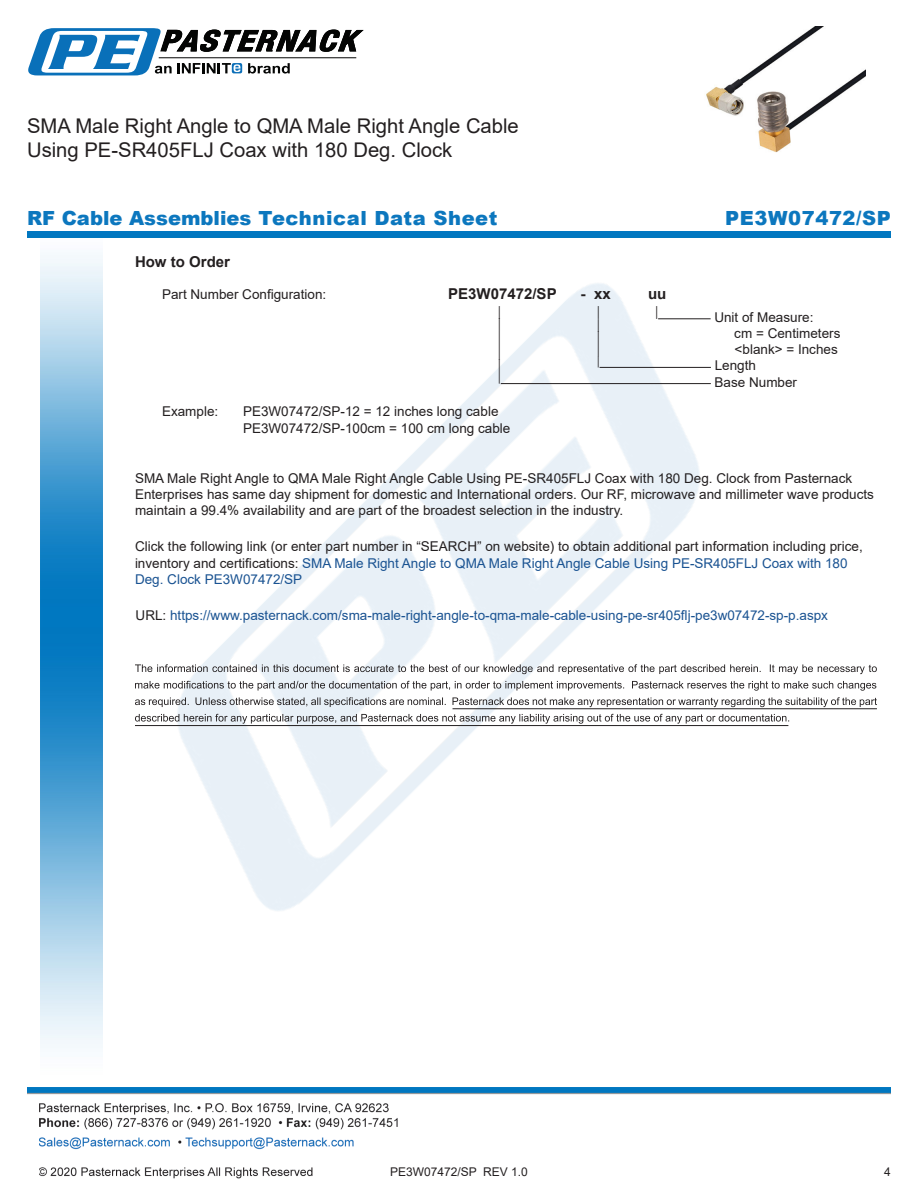
<style>
.page{position:relative;width:918px;height:1188px;background:#fff}
.page>*{position:absolute;margin:0;border:0;box-sizing:border-box;transform-origin:0 0}
.Specs_Para{font:30px "Arial";color:#231f20;scale:.33 1}
.Specs_Para-2{font:26.85px "Arial";color:#231f20;scale:.37 1}
.Specs_Para-3{font:25.8px "Arial";color:#231f20;scale:.39 1}
.Web_Description_Para{font:20.25px/24.3px "Arial";color:#231f20}
.t1{font:900 19.5px "Arial";letter-spacing:.01em;color:#0c77be}
.t2{font:900 19.5px "Arial";letter-spacing:.03em;color:#0c77be}
.Specs_Para-4{font:700 15px "Arial";color:#231f20}
.Head1_for_Compliance{font:700 15px "Arial";color:#231f20}
.Specs_Para-5{font:700 15px "Arial";color:#231f20;scale:1.04 1}
.Web_Description_Para-2{font:13.5px/16.2px "Arial";color:#231f20}
.Specs_Para-6{font:13.5px "Arial";color:#231f20}
.Web_Description_Para-3{font:13.5px "Arial";color:#1a5392}
.Specs_Para-7{font:13.5px "Arial";color:#231f20;scale:.75 1}
.t3{font:12px "Arial";color:#231f20}
.Specs_Para-8{font:11.25px "Arial";color:#231f20;scale:.86 1}
.s1{color:#1a5392}
.s2{color:#231f20}
</style>
<div class="page">
<img style="left:39px;top:1103px;width:359px;height:76px">
<img style="left:102px;top:255px;width:719px;height:715px">
<img style="left:27px;top:1088px;width:864px;height:7px">
<img style="left:40px;top:237px;width:62px;height:811px">
<div style="left:27px;top:231px;width:864px;height:6px;background:#0177c0"></div>
<svg style="left:28px;top:28px;width:336px;height:47px"></svg>
<hr style="left:658px;top:318px;width:53px;height:1px;background:#231f20">
<hr style="left:600px;top:367px;width:111px;height:1px;background:#231f20">
<hr style="left:501px;top:383px;width:210px;height:1px;background:#231f20">
<svg style="left:135px;top:664px;width:742px;height:10px"></svg>
<svg style="left:135px;top:681px;width:741px;height:10px"></svg>
<svg style="left:135px;top:697px;width:742px;height:10px"></svg>
<svg style="left:135px;top:714px;width:654px;height:10px"></svg>
<hr style="left:453px;top:708px;width:424px;height:1px;background:#231f20">
<hr style="left:135px;top:725px;width:653px;height:1px;background:#231f20">
<img style="left:706px;top:27px;width:160px;height:126px">
<h1 class="Web_Description_Para" style="left:27px;top:114px;width:493px">SMA Male Right Angle to QMA Male Right Angle Cable<br>Using PE-SR405FLJ Coax with 180 Deg. Clock</h1>
<p class="t1" style="left:27px;top:204px;width:472px">RF Cable Assemblies Technical Data Sheet</p>
<p class="t2" style="left:725px;top:204px;width:167px">PE3W07472/SP</p>
<p class="Head1_for_Compliance" style="left:135px;top:252px;width:97px">How to Order</p>
<p class="Specs_Para-6" style="left:162px;top:285px;width:166px">Part Number Configuration:</p>
<p class="Specs_Para-4" style="left:448px;top:283px;width:110px">PE3W07472/SP</p>
<p class="Specs_Para-5" style="left:580px;top:283px;width:31px">- xx</p>
<p class="Specs_Para-4" style="left:648px;top:283px;width:20px">uu</p>
<p class="Specs_Para-7" style="left:498px;top:302px;width:5px">|</p>
<p class="Specs_Para-7" style="left:597px;top:302px;width:5px">|</p>
<p class="Specs_Para-7" style="left:656px;top:302px;width:5px">|</p>
<p class="Specs_Para-6" style="left:714px;top:308px;width:101px">Unit of Measure:</p>
<p class="Specs_Para-7" style="left:498px;top:314px;width:5px">|</p>
<p class="Specs_Para-7" style="left:597px;top:315px;width:5px">|</p>
<p class="Specs_Para-6" style="left:734px;top:324px;width:108px">cm = Centimeters</p>
<p class="Specs_Para" style="left:498px;top:322px;width:9px">|</p>
<p class="Specs_Para-2" style="left:597px;top:323px;width:9px">|</p>
<p class="Specs_Para-6" style="left:735px;top:340px;width:105px">&lt;blank&gt; = Inches</p>
<p class="Specs_Para-8" style="left:597px;top:353px;width:4px">|</p>
<p class="Specs_Para-6" style="left:715px;top:356px;width:43px">Length</p>
<p class="Specs_Para-3" style="left:498px;top:351px;width:8px">|</p>
<p class="Specs_Para-6" style="left:715px;top:373px;width:84px">Base Number</p>
<p class="Specs_Para-6" style="left:162px;top:402px;width:58px">Example:</p>
<p class="Specs_Para-6" style="left:243px;top:402px;width:257px">PE3W07472/SP-12 = 12 inches long cable</p>
<p class="Specs_Para-6" style="left:243px;top:419px;width:269px">PE3W07472/SP-100cm = 100 cm long cable</p>
<h1 class="Web_Description_Para-2" style="left:135px;top:470px;width:741px">SMA Male Right Angle to QMA Male Right Angle Cable Using PE-SR405FLJ Coax with 180 Deg. Clock from Pasternack<br>Enterprises has same day shipment for domestic and International orders. Our RF, microwave and millimeter wave products maintain a 99.4% availability and are part of the broadest selection in the industry.</h1>
<h1 class="Web_Description_Para-2" style="left:135px;top:538px;width:729px">Click the following link (or enter part number in “SEARCH” on website) to obtain additional part information including price, inventory and certifications: <span class="s1">SMA Male Right Angle to QMA Male Right Angle Cable Using PE-SR405FLJ Coax with 180<br>Deg. Clock PE3W07472/SP</span></h1>
<h1 class="Web_Description_Para-3" style="left:136px;top:606px;width:694px"><span class="s2">URL:</span> https://www.pasternack.com/sma-male-right-angle-to-qma-male-cable-using-pe-sr405flj-pe3w07472-sp-p.aspx</h1>
<p class="t3" style="left:390px;top:1163px;width:139px">PE3W07472/SP REV 1.0</p>
<p class="t3" style="left:884px;top:1164px;width:8px">4</p>
</div>
